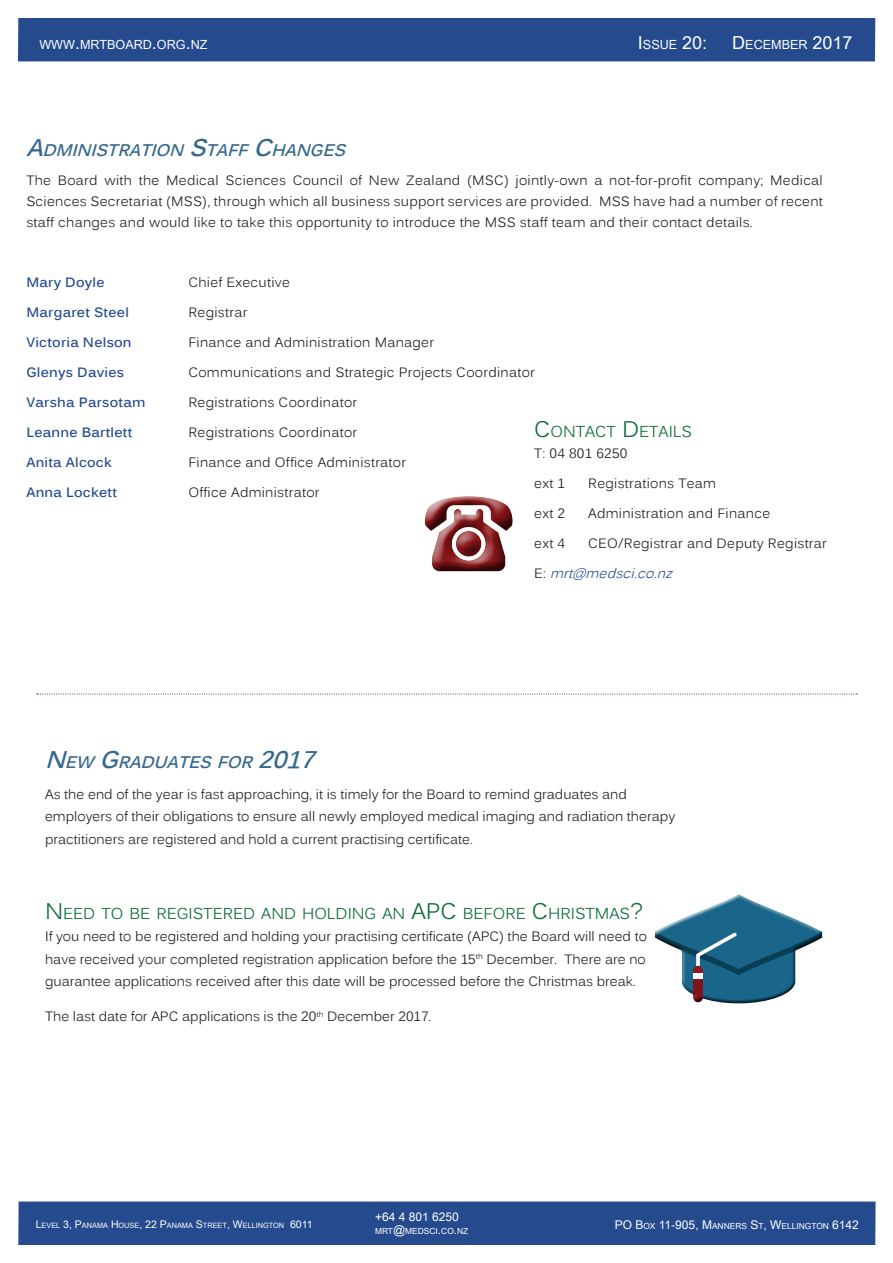
<style>
.page{position:relative;width:893px;height:1263px;background:#fff}
.page>*{position:absolute;margin:0;border:0;box-sizing:border-box;transform-origin:0 0}
.t1{font:18px "Dok Champa";color:#fff}
.t2{font:italic 700 16.8px "Kalinga";color:#35688f}
.t3{font:15.75px "Kalinga";color:#0e6d38}
.t4{font:13.5px/21px "Kalinga";letter-spacing:.02em;color:#231f20;text-align:justify}
.t5{font:13.5px/22.5px "Kalinga";color:#231f20}
.t6{font:700 13.5px "Kalinga";letter-spacing:.02em;color:#254b8e}
.t7{font:italic 13.5px "Kalinga";color:#254b8e}
.t8{font:12.6px "Dok Champa";color:#fff}
.t9{font:12px "Dok Champa";color:#fff}
.t10{font:8.4px "Dok Champa";color:#fff}
.t11{font:7.35px "Dok Champa";color:#fff}
.s1{font-size:18px}
.s2{font-size:12.6px}
.s3{font-size:24px}
.s4{font-size:22.5px}
.s5{font-style:normal;color:#231f20}
.s6{font-size:12px}
.s7{font-size:10.5px}
.s8{font-size:8.4px}
</style>
<div class="page">
<div style="left:18px;top:18px;width:857px;height:43px;background:#254b8e"></div>
<div style="left:18px;top:1201px;width:858px;height:44px;background:#254b8e"></div>
<div style="left:423px;top:495px;width:92px;height:79px;background:#fff;opacity:.75"></div>
<div style="left:423px;top:501px;width:92px;height:73px;background:#231f20;opacity:.75"></div>
<svg style="left:37px;top:693px;width:820px;height:1px"></svg>
<div style="left:653px;top:893px;width:169px;height:109px;background:#fff;opacity:.75"></div>
<div style="left:653px;top:930px;width:169px;height:75px;background:#231f20;opacity:.75"></div>
<p class="t8" style="left:39px;top:35px;width:170px">WWW<span class="s1">.</span>MRTBOARD<span class="s1">.</span>ORG<span class="s1">.</span>NZ</p>
<h1 class="t1" style="left:638px;top:29px;width:71px">I<span class="s2">SSUE</span> 20:</h1>
<p class="t8" style="left:732px;top:35px;width:122px"><span class="s1">D</span>ECEMBER <span class="s1">2017</span></p>
<p class="t2" style="left:26px;top:139px;width:327px"><span class="s3">A</span>DMINISTRATION <span class="s3">S</span>TAFF <span class="s3">C</span>HANG ES</p>
<p class="t4" style="left:26px;top:171px;width:798px">The Board with the Medical Sciences Council of New Zealand (MSC) jointly-own a not-for-profit company; Medical Sciences Secretariat (MSS), through which all business support services are provided. MSS have had a number of recent staff changes and would like to take this opportunity to introduce the MSS staff team and their contact details.</p>
<p class="t6" style="left:26px;top:274px;width:80px">Mary Doyle</p>
<p class="t4" style="left:188px;top:273px;width:103px">Chief Executive</p>
<p class="t6" style="left:26px;top:304px;width:104px">Margaret Steel</p>
<p class="t4" style="left:188px;top:303px;width:61px">Registrar</p>
<p class="t6" style="left:26px;top:334px;width:107px">Victoria Nelson</p>
<p class="t4" style="left:188px;top:333px;width:247px">Finance and Administration Manager</p>
<p class="t6" style="left:26px;top:364px;width:99px">Glenys Davies</p>
<p class="t4" style="left:188px;top:363px;width:348px">Communications and Strategic Projects Coordinator</p>
<p class="t6" style="left:26px;top:394px;width:121px">Varsha Parsotam</p>
<p class="t4" style="left:188px;top:393px;width:170px">Registrations Coordinator</p>
<p class="t6" style="left:26px;top:424px;width:108px">Leanne Bartlett</p>
<p class="t4" style="left:188px;top:423px;width:170px">Registrations Coordinator</p>
<p class="t6" style="left:26px;top:454px;width:87px">Anita Alcock</p>
<p class="t4" style="left:188px;top:453px;width:219px">Finance and Office Administrator</p>
<p class="t6" style="left:26px;top:484px;width:92px">Anna Lockett</p>
<p class="t4" style="left:188px;top:483px;width:133px">Office Administrator</p>
<p class="t3" style="left:534px;top:421px;width:159px"><span class="s4">C</span>ONTACT <span class="s4">D</span>ETAILS</p>
<p class="t4" style="left:534px;top:444px;width:95px">T: 04 801 6250</p>
<p class="t4" style="left:534px;top:474px;width:32px">ext 1</p>
<p class="t4" style="left:588px;top:474px;width:129px">Registrations Team</p>
<p class="t4" style="left:534px;top:504px;width:32px">ext 2</p>
<p class="t4" style="left:588px;top:504px;width:184px">Administration and Finance</p>
<p class="t4" style="left:534px;top:534px;width:32px">ext 4</p>
<p class="t4" style="left:588px;top:534px;width:240px">CEO/Registrar and Deputy Registrar</p>
<p class="t7" style="left:534px;top:564px;width:144px"><span class="s5">E :</span> mrt@medsci.co.nz</p>
<p class="t2" style="left:45px;top:751px;width:280px"><span class="s3">N</span> EW <span class="s3">G</span>RADUATES FOR<span class="s3">2017</span></p>
<p class="t5" style="left:45px;top:784px;width:632px">As the end of the year is fast approaching, it is timely for the Board to remind graduates and employers of their obligations to ensure all newly employed medical imaging and radiation therapy practitioners are registered and hold a current practising certificate.</p>
<p class="t3" style="left:45px;top:903px;width:599px"><span class="s4">N</span> EED TO BE REGISTERED AND HOLDING AN <span class="s4">APC</span> BEFORE <span class="s4">C</span>HRISTMAS<span class="s4">?</span></p>
<p class="t4" style="left:45px;top:926px;width:603px;line-height:22.5px">If you need to be registered and holding your practising certificate (APC) the Board will need to have received your completed registration application before the 15<sup>th</sup> December. There are no guarantee applications received after this date will be processed before the Christmas break.</p>
<p class="t5" style="left:45px;top:1007px;width:388px">The last date for APC applications is the 20<sup>th</sup> December 2017.</p>
<p class="t9" style="left:375px;top:1207px;width:85px">+64 4 801 6250</p>
<p class="t10" style="left:375px;top:1225px;width:95px">MRT<span class="s6">@</span>MEDSCI<span class="s6">.</span>CO<span class="s6">.</span>NZ</p>
<p class="t11" style="left:36px;top:1219px;width:278px"><span class="s7">L</span>EVEL <span class="s7">3, P</span>ANAMA <span class="s7">H</span>OUSE<span class="s7">, 22 P</span>ANAMA <span class="s7">S</span>TREET<span class="s7">, W</span>ELLINGTON <span class="s7">6011</span></p>
<p class="t9" style="left:615px;top:1216px;width:246px">PO B<span class="s8">OX</span> 11-905, M<span class="s8">ANNERS</span> S<span class="s8">T</span>, W<span class="s8">ELLINGTON</span> 6142</p>
</div>
